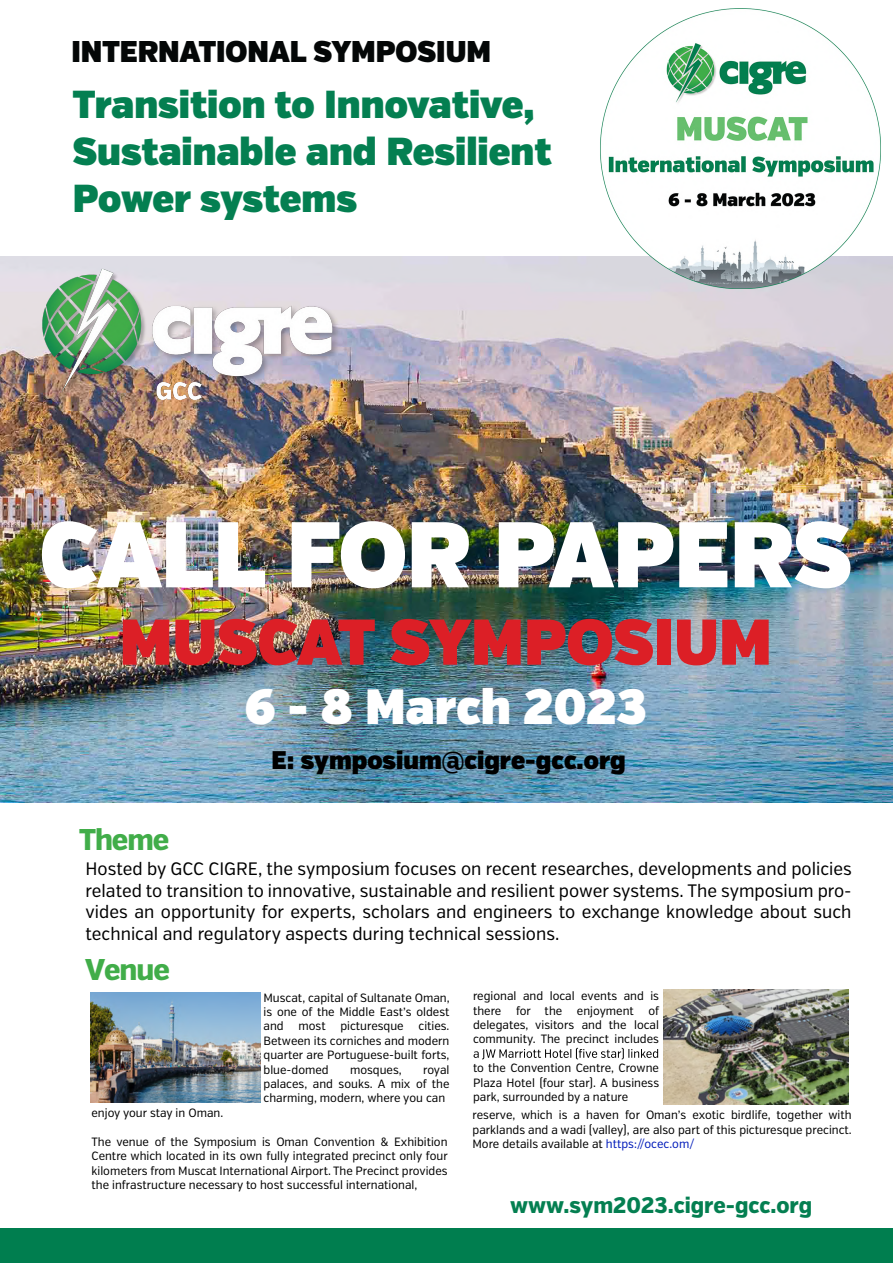
<style>
.page{position:relative;width:893px;height:1263px;background:#fff}
.page>*{position:absolute;margin:0;border:0;box-sizing:border-box;transform-origin:0 0}
.t1{font:93px "Verb Cond Ultra";color:#fff}
.t2{font:64.5px "Verb Cond Ultra";color:#dc1f26}
.t3{font:49.5px "Verb Cond Ultra";color:#fff}
.t4{font:39px/46.8px "Verb Cond Ultra";color:#047f51}
.t5{font:30px "Verb Cond Ultra";color:#040707}
.t6{font:800 30px "Verb Cond";letter-spacing:-.035em;color:#41ad49}
.t7{font:25.5px "Verb Cond Ultra";color:#000}
.t8{font:800 22.5px "Verb Cond";color:#047f51}
.t9{font:18px/21.6px "Verb Cond";color:#000;text-align:justify}
.t10{font:12px/14.4px "Verb Cond";color:#000;text-align:justify}
.s1{color:#001bba}
</style>
<div class="page">
<div style="left:0;top:1229px;width:893px;height:34px;background:#007e4f"></div>
<img style="left:90px;top:993px;width:171px;height:109px">
<img style="left:664px;top:989px;width:184px;height:115px">
<svg style="left:474px;top:1048px;width:184px;height:11px"></svg>
<img style="left:0;top:256px;width:893px;height:547px">
<img style="left:590px;top:8px;width:301px;height:293px">
<img style="left:32px;top:259px;width:310px;height:147px">
<h3 class="t5" style="left:71px;top:33px;width:421px">INTERNATIONAL SYMPOSIUM</h3>
<h3 class="t4" style="left:73px;top:82px;width:480px">Transition to Innovative,<br>Sustainable and Resilient<br>Power systems</h3>
<h1 class="t1" style="left:40px;top:498px;width:813px">CALL FOR PAPERS</h1>
<h2 class="t2" style="left:120px;top:603px;width:654px">MUSCAT SYMPOSIUM</h2>
<h3 class="t3" style="left:245px;top:676px;width:403px">6 - 8 March 2023</h3>
<h3 class="t6" style="left:79px;top:821px;width:92px">Theme</h3>
<h3 class="t7" style="left:272px;top:745px;width:356px">E: symposium@cigre-gcc.org</h3>
<p class="t9" style="left:86px;top:858px;width:768px">Hosted by GCC CIGRE, the symposium focuses on recent researches, developments and policies related to transition to innovative, sustainable and resilient power systems. The symposium pro&shy;vides an opportunity for experts, scholars and engineers to exchange knowledge about such technical and regulatory aspects during technical sessions.</p>
<h3 class="t6" style="left:85px;top:951px;width:87px">Venue</h3>
<p class="t10" style="left:264px;top:990px;width:188px">Muscat, capital of Sultanate Oman, is one of the Middle East’s oldest and most picturesque cities.<br>Between its corniches and modern quarter are Portuguese-built forts, blue-domed</p>
<p class="t10" style="left:264px;top:1062px;width:188px;text-indent:160px">royal palaces, and souks. A mix of the charming, modern, where you can</p>
<p class="t10" style="left:350px;top:1062px;width:53px">mosques,</p>
<p class="t10" style="left:92px;top:1106px;width:133px">enjoy your stay in Oman.</p>
<p class="t10" style="left:92px;top:1135px;width:358px">The venue of the Symposium is Oman Convention &amp; Exhibition Centre which located in its own fully integrated precinct only four kilometers from Muscat International Airport. The Precinct provides the infrastructure necessary to host successful international,</p>
<p class="t10" style="left:473px;top:989px;width:188px">regional and local events and is there for the enjoyment of delegates, visitors and the local community. The precinct includes</p>
<p class="t10" style="left:473px;top:1061px;width:188px">to the Convention Centre, Crowne Plaza Hotel (four star). A business park, surrounded by a nature</p>
<p class="t10" style="left:473px;top:1108px;width:381px">reserve, which is a haven for Oman’s exotic birdlife, together with parklands and a wadi (valley), are also part of this picturesque precinct.<br>More details available at <span class="s1">https://ocec.om/</span></p>
<h3 class="t8" style="left:510px;top:1191px;width:304px">www.sym2023.cigre-gcc.org</h3>
</div>
